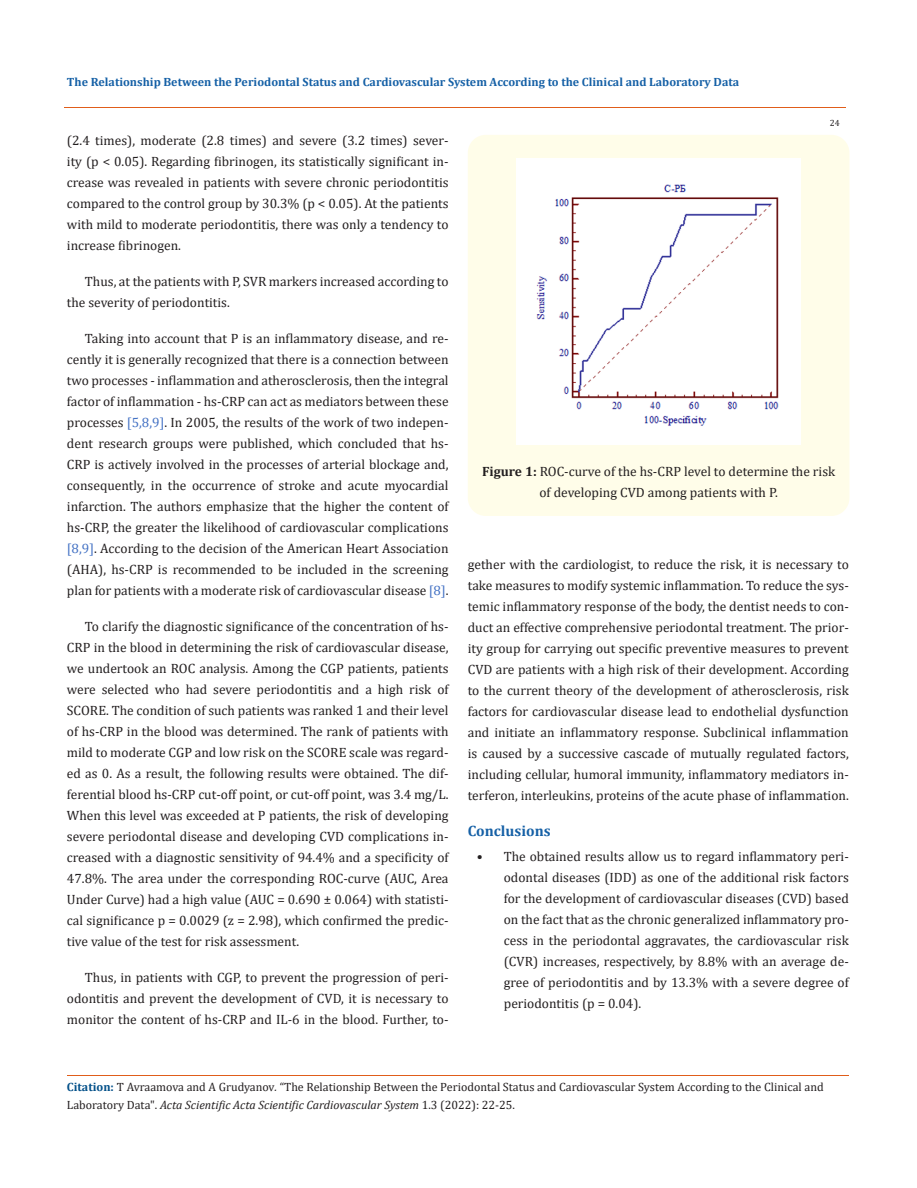
<style>
.page{position:relative;width:917px;height:1188px;background:#fff}
.page>*{position:absolute;margin:0;border:0;box-sizing:border-box;transform-origin:0 0}
.t1{font:700 15px "Cambria";color:#1560a6}
.List_Paragraph{font:13.5px/21px "Cambria";color:#231f20;text-align:justify}
.t2{font:12px/18px "Cambria";color:#231f20}
.t3{font:700 12px "Cambria";color:#1560a6}
.t4{font:9px "Cambria";color:#231f20}
.s1{color:#4472c4}
.s2{font-weight:700}
.s3{font-weight:700;color:#035089}
.s4{font-style:italic}
</style>
<div class="page">
<div style="left:468px;top:135px;width:381px;height:381px;background:#fffde9;border-radius:18px"></div>
<img style="left:517px;top:159px;width:283px;height:286px">
<hr style="left:64px;top:108px;width:781px;height:1px;background:#e05d1a">
<hr style="left:67px;top:1075px;width:781px;height:1px;background:#e05d1a">
<p class="t3" style="left:67px;top:73px;width:673px">The Relationship Between the Periodontal Status and Cardiovascular System According to the Clinical and Laboratory Data</p>
<p class="t4" style="left:829px;top:118px;width:11px">24</p>
<p class="List_Paragraph" style="left:67px;top:130px;width:383px">(2.4 times), moderate (2.8 times) and severe (3.2 times) sever&shy;ity (p &lt; 0.05). Regarding fibrinogen, its statistically significant in&shy;crease was revealed in patients with severe chronic periodontitis compared to the control group by 30.3% (p &lt; 0.05). At the patients with mild to moderate periodontitis, there was only a tendency to increase fibrinogen.</p>
<p class="List_Paragraph" style="left:67px;top:271px;width:383px;text-indent:18px">Thus, at the patients with P, SVR markers increased according to the severity of periodontitis.</p>
<p class="List_Paragraph" style="left:67px;top:328px;width:383px;text-indent:18px">Taking into account that P is an inflammatory disease, and re&shy;cently it is generally recognized that there is a connection between two processes - inflammation and atherosclerosis, then the integral factor of inflammation - hs-CRP can act as mediators between these processes <span class="s1">[5,8,9]</span>. In 2005, the results of the work of two indepen&shy;dent research groups were published, which concluded that hs-CRP is actively involved in the processes of arterial blockage and, consequently, in the occurrence of stroke and acute myocardial infarction. The authors emphasize that the higher the content of hs-CRP, the greater the likelihood of cardiovascular complications <span class="s1">[8,9]</span>. According to the decision of the American Heart Association (AHA), hs-CRP is recommended to be included in the screening plan for patients with a moderate risk of cardiovascular disease <span class="s1">[8]</span>.</p>
<p class="List_Paragraph" style="left:67px;top:616px;width:383px;text-indent:18px">To clarify the diagnostic significance of the concentration of hs-CRP in the blood in determining the risk of cardiovascular disease, we undertook an ROC analysis. Among the CGP patients, patients were selected who had severe periodontitis and a high risk of SCORE. The condition of such patients was ranked 1 and their level of hs-CRP in the blood was determined. The rank of patients with mild to moderate CGP and low risk on the SCORE scale was regard&shy;ed as 0. As a result, the following results were obtained. The dif&shy;ferential blood hs-CRP cut-off point, or cut-off point, was 3.4 mg/L.<br>When this level was exceeded at P patients, the risk of developing severe periodontal disease and developing CVD complications in&shy;creased with a diagnostic sensitivity of 94.4% and a specificity of 47.8%. The area under the corresponding ROC-curve (AUC, Area Under Curve) had a high value (AUC = 0.690 ± 0.064) with statisti&shy;cal significance p = 0.0029 (z = 2.98), which confirmed the predic&shy;tive value of the test for risk assessment.</p>
<p class="List_Paragraph" style="left:67px;top:967px;width:383px;text-indent:18px">Thus, in patients with CGP, to prevent the progression of peri&shy;odontitis and prevent the development of CVD, it is necessary to monitor the content of hs-CRP and IL-6 in the blood. Further, to-</p>
<p class="List_Paragraph" style="left:482px;top:461px;width:354px;text-align:center"><span class="s2">Figure 1:</span> ROC-curve of the hs-CRP level to determine the risk of developing CVD among patients with P.</p>
<p class="List_Paragraph" style="left:468px;top:553px;width:382px">gether with the cardiologist, to reduce the risk, it is necessary to take measures to modify systemic inflammation. To reduce the sys&shy;temic inflammatory response of the body, the dentist needs to con&shy;duct an effective comprehensive periodontal treatment. The prior&shy;ity group for carrying out specific preventive measures to prevent CVD are patients with a high risk of their development. According to the current theory of the development of atherosclerosis, risk factors for cardiovascular disease lead to endothelial dysfunction and initiate an inflammatory response. Subclinical inflammation is caused by a successive cascade of mutually regulated factors, including cellular, humoral immunity, inflammatory mediators in&shy;terferon, interleukins, proteins of the acute phase of inflammation.</p>
<p class="t1" style="left:468px;top:820px;width:84px">Conclusions</p>
<p class="List_Paragraph" style="left:504px;top:846px;width:346px;text-indent:-27px">• The obtained results allow us to regard inflammatory peri&shy;odontal diseases (IDD) as one of the additional risk factors for the development of cardiovascular diseases (CVD) based on the fact that as the chronic generalized inflammatory pro&shy;cess in the periodontal aggravates, the cardiovascular risk (CVR) increases, respectively, by 8.8% with an average de&shy;gree of periodontitis and by 13.3% with a severe degree of periodontitis (p = 0.04).</p>
<p class="t2" style="left:67px;top:1078px;width:758px"><span class="s3">Citation:</span> T Avraamova and A Grudyanov<span class="s4">.</span> “The Relationship Between the Periodontal Status and Cardiovascular System According to the Clinical and<br>Laboratory Data". <span class="s4">Acta Scientific Acta Scientific Cardiovascular System</span> 1.3 (2022): 22-25.</p>
</div>
